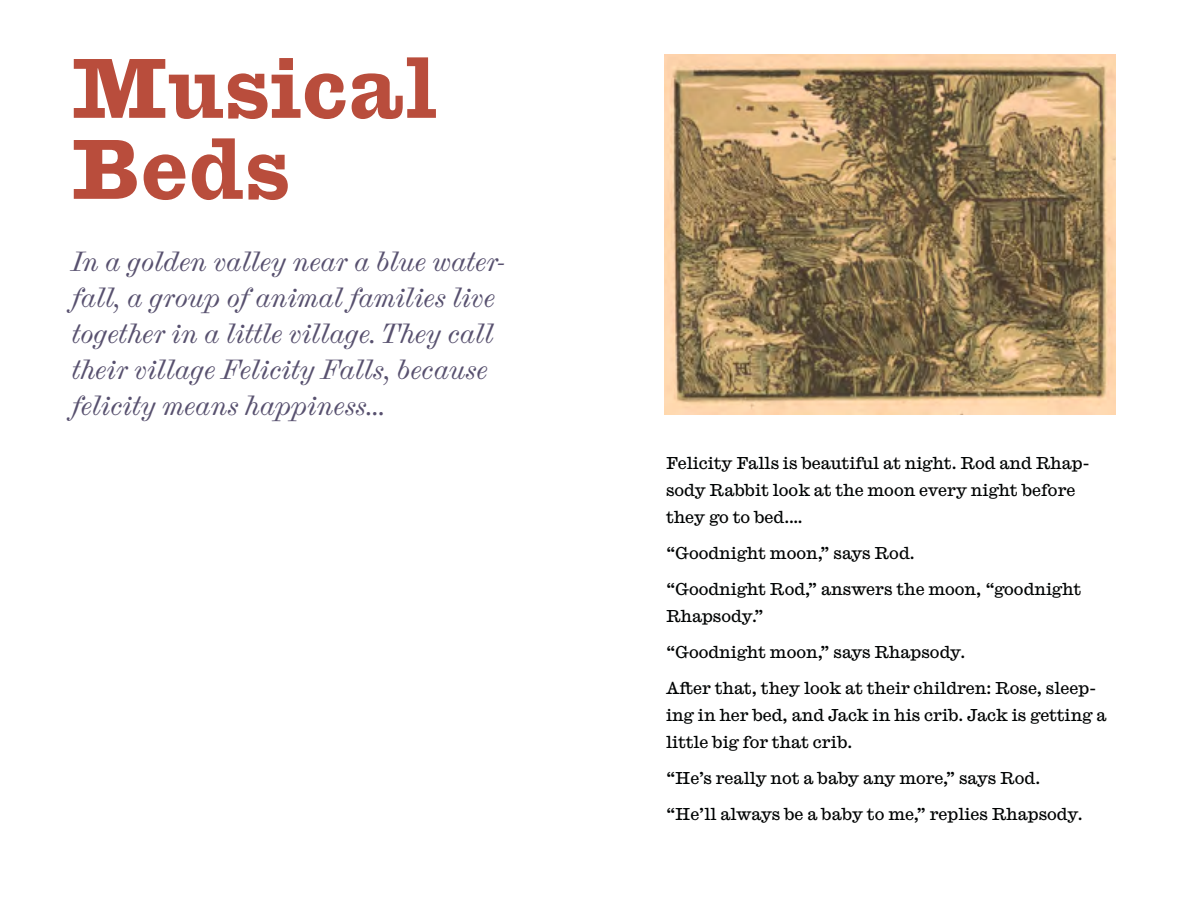
<style>
.page{position:relative;width:1188px;height:918px;background:#fff}
.page>*{position:absolute;margin:0;border:0;box-sizing:border-box;transform-origin:0 0}
.Heading__big{font:700 81px/81px "Antique No 6";color:#b94d3c}
.Story_intro{font:italic 27px/36px "Scotch Modern";color:#58516f}
.Body_text{font:16.5px/27px "Caslon Ionic";letter-spacing:-.01em;color:#000303}
</style>
<div class="page">
<img style="left:664px;top:54px;width:452px;height:361px">
<p class="Heading__big" style="left:72px;top:44px;width:367px">Musical<br>Beds</p>
<p class="Story_intro" style="left:72px;top:244px;width:435px">In a golden valley near a blue water&shy;fall, a group of animal families live together in a little village. They call their village Felicity Falls, because felicity means happiness...</p>
<p class="Body_text" style="left:666px;top:448px;width:425px">Felicity Falls is beautiful at night. Rod and Rhap&shy;sody Rabbit look at the moon every night before they go to bed.…</p>
<p class="Body_text" style="left:666px;top:538px;width:250px">“Goodnight moon,” says Rod.</p>
<p class="Body_text" style="left:666px;top:574px;width:417px">“Goodnight Rod,” answers the moon, “goodnight<br>Rhapsody.”</p>
<p class="Body_text" style="left:666px;top:637px;width:301px">“Goodnight moon,” says Rhapsody.</p>
<p class="Body_text" style="left:666px;top:673px;width:442px">After that, they look at their children: Rose, sleep&shy;ing in her bed, and Jack in his crib. Jack is getting a little big for that crib.</p>
<p class="Body_text" style="left:666px;top:763px;width:376px">“He’s really not a baby any more,” says Rod.</p>
<p class="Body_text" style="left:666px;top:799px;width:418px">“He’ll always be a baby to me,” replies Rhapsody.</p>
</div>
